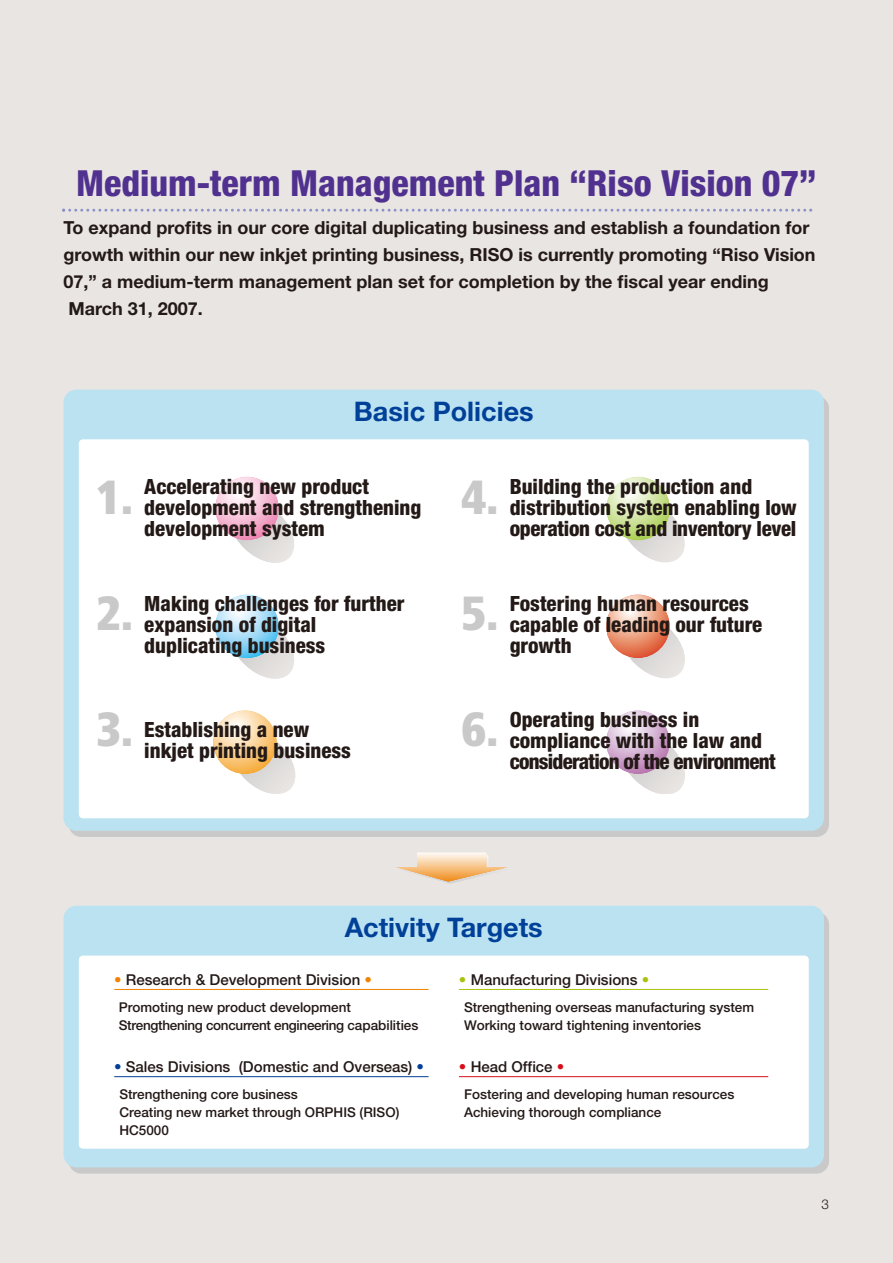
<style>
.page{position:relative;width:893px;height:1263px;background:#e9e5e2}
.page>*{position:absolute;margin:0;border:0;box-sizing:border-box;transform-origin:0 0}
.t1{font:900 condensed 47.85px "Frutiger";color:#c9c9ca}
.t2{font:800 condensed 36px "Helvetica Neue";color:#51318f}
.t3{font:700 27px "Helvetica Neue";color:#004098}
.t4{font:800 condensed 21px/21px "Helvetica Neue";color:#231916}
.t5{font:700 18px/27px "Helvetica Neue";color:#231916}
.t6{font:500 15px "Helvetica Neue";color:#231916}
.t7{font:500 13.5px/18px "Helvetica Neue";color:#231916}
.t8{font:300 13.5px "Helvetica Neue";color:#231916}
.s1{color:#f08300}
.s2{color:#abc10f}
.s3{color:#004098}
.s4{color:#d70e19}
</style>
<div class="page">
<div style="left:64px;top:390px;width:760px;height:441px;background:#bbe2f1;border-radius:13px"></div>
<div style="left:79px;top:439px;width:730px;height:379px;background:#fff;border-radius:4px"></div>
<div style="left:69px;top:912px;width:760px;height:262px;background:#c9c9ca;border-radius:13px"></div>
<svg style="left:627px;top:726px;width:57px;height:68px"></svg>
<svg style="left:606px;top:710px;width:63px;height:64px;background:#d8b7d6"></svg>
<svg style="left:619px;top:610px;width:65px;height:68px"></svg>
<svg style="left:606px;top:595px;width:63px;height:63px;background:#eda589"></svg>
<svg style="left:618px;top:498px;width:66px;height:65px"></svg>
<svg style="left:606px;top:477px;width:64px;height:63px;background:#d2e5a5"></svg>
<svg style="left:227px;top:498px;width:67px;height:65px"></svg>
<svg style="left:215px;top:477px;width:64px;height:63px;background:#f6c1d8"></svg>
<svg style="left:228px;top:732px;width:68px;height:62px"></svg>
<svg style="left:213px;top:711px;width:64px;height:63px;background:#fad297"></svg>
<svg style="left:227px;top:616px;width:67px;height:63px"></svg>
<svg style="left:215px;top:595px;width:64px;height:63px;background:#a7ddf7"></svg>
<div style="left:64px;top:906px;width:760px;height:261px;background:#bbe2f1;border-radius:13px"></div>
<div style="left:79px;top:956px;width:730px;height:193px;background:#fff;border-radius:4px"></div>
<hr style="left:114px;top:989px;width:315px;height:1px;background:#f08300">
<hr style="left:114px;top:1076px;width:315px;height:1px;background:#004098">
<hr style="left:459px;top:989px;width:309px;height:1px;background:#abc10f">
<hr style="left:459px;top:1076px;width:309px;height:1px;background:#d70e19">
<hr style="left:398px;top:883px;width:111px;height:1px;background:#cccccd">
<hr style="left:398px;top:882px;width:111px;height:1px;background:#cecfcf">
<hr style="left:398px;top:881px;width:111px;height:1px;background:#d0d0d1">
<hr style="left:398px;top:880px;width:111px;height:1px;background:#d2d2d3">
<hr style="left:398px;top:879px;width:111px;height:1px;background:#d3d4d4">
<hr style="left:398px;top:878px;width:111px;height:1px;background:#d5d6d6">
<hr style="left:398px;top:877px;width:111px;height:1px;background:#d7d8d8">
<hr style="left:398px;top:876px;width:111px;height:1px;background:#d9dada">
<hr style="left:398px;top:875px;width:111px;height:1px;background:#dbdbdc">
<hr style="left:398px;top:874px;width:111px;height:1px;background:#ddddde">
<hr style="left:398px;top:873px;width:111px;height:1px;background:#dfdfdf">
<hr style="left:398px;top:872px;width:111px;height:1px;background:#e0e0e1">
<hr style="left:398px;top:871px;width:111px;height:1px;background:#e2e3e3">
<hr style="left:398px;top:870px;width:111px;height:1px;background:#e4e4e4">
<hr style="left:398px;top:869px;width:111px;height:1px;background:#e6e6e6">
<hr style="left:398px;top:868px;width:111px;height:1px;background:#e7e8e8">
<hr style="left:398px;top:867px;width:111px;height:1px;background:#e9eaea">
<hr style="left:398px;top:866px;width:111px;height:1px;background:#ebebeb">
<hr style="left:398px;top:865px;width:111px;height:1px;background:#ededed">
<hr style="left:398px;top:864px;width:111px;height:1px;background:#eeefef">
<hr style="left:398px;top:863px;width:111px;height:1px;background:#f0f1f1">
<hr style="left:398px;top:862px;width:111px;height:1px;background:#f2f2f2">
<hr style="left:398px;top:861px;width:111px;height:1px;background:#f3f3f3">
<hr style="left:398px;top:860px;width:111px;height:1px;background:#f5f5f5">
<hr style="left:398px;top:859px;width:111px;height:1px;background:#f7f7f7">
<hr style="left:398px;top:858px;width:111px;height:1px;background:#f9f9f9">
<hr style="left:398px;top:857px;width:111px;height:1px;background:#fafafa">
<hr style="left:398px;top:856px;width:111px;height:1px;background:#fcfcfc">
<hr style="left:398px;top:855px;width:111px;height:1px;background:#fefefe">
<hr style="left:396px;top:881px;width:111px;height:1px;background:#f18b10">
<hr style="left:396px;top:880px;width:111px;height:1px;background:#f28f1d">
<hr style="left:396px;top:879px;width:111px;height:1px;background:#f29427">
<hr style="left:396px;top:878px;width:111px;height:1px;background:#f39830">
<hr style="left:396px;top:877px;width:111px;height:1px;background:#f39b38">
<hr style="left:396px;top:876px;width:111px;height:1px;background:#f4a041">
<hr style="left:396px;top:875px;width:111px;height:1px;background:#f4a449">
<hr style="left:396px;top:874px;width:111px;height:1px;background:#f5a851">
<hr style="left:396px;top:873px;width:111px;height:1px;background:#f6ac59">
<hr style="left:396px;top:872px;width:111px;height:1px;background:#f6b060">
<hr style="left:396px;top:871px;width:111px;height:1px;background:#f7b568">
<hr style="left:396px;top:870px;width:111px;height:1px;background:#f7b870">
<hr style="left:396px;top:869px;width:111px;height:1px;background:#f8bc78">
<hr style="left:396px;top:868px;width:111px;height:1px;background:#f8c080">
<hr style="left:396px;top:867px;width:111px;height:1px;background:#f9c487">
<hr style="left:396px;top:866px;width:111px;height:1px;background:#f9c88e">
<hr style="left:396px;top:865px;width:111px;height:1px;background:#facc97">
<hr style="left:396px;top:864px;width:111px;height:1px;background:#fad19f">
<hr style="left:396px;top:863px;width:111px;height:1px;background:#fbd4a7">
<hr style="left:396px;top:862px;width:111px;height:1px;background:#fbd8af">
<hr style="left:396px;top:861px;width:111px;height:1px;background:#fcdcb7">
<hr style="left:396px;top:860px;width:111px;height:1px;background:#fce0bf">
<hr style="left:396px;top:859px;width:111px;height:1px;background:#fde4c6">
<hr style="left:396px;top:858px;width:111px;height:1px;background:#fde7ce">
<hr style="left:396px;top:857px;width:111px;height:1px;background:#fdebd6">
<hr style="left:396px;top:856px;width:111px;height:1px;background:#feefdd">
<hr style="left:396px;top:855px;width:111px;height:1px;background:#fef3e5">
<hr style="left:396px;top:854px;width:111px;height:1px;background:#fff7ee">
<hr style="left:396px;top:853px;width:111px;height:1px;background:#fffbf6">
<svg style="left:62px;top:209px;width:750px;height:3px"></svg>
<h2 class="t2" style="left:76px;top:170px;width:742px">Medium-term Management Plan “Riso Vision 07”</h2>
<p class="t5" style="left:64px;top:216px;width:753px">To expand profits in our core digital duplicating business and establish a foundation for growth within our new inkjet printing business, RISO is currently promoting “Riso Vision 07,” a medium-term management plan set for completion by the fiscal year ending March 31, 2007.</p>
<p class="t3" style="left:354px;top:402px;width:181px">Basic Policies</p>
<h1 class="t1" style="left:96px;top:478px;width:39px">1.</h1>
<p class="t4" style="left:144px;top:478px;width:278px">Accelerating new product development and strengthening development system</p>
<h1 class="t1" style="left:461px;top:478px;width:39px">4.</h1>
<p class="t4" style="left:510px;top:478px;width:289px">Building the production and distribution system enabling low operation cost and inventory level</p>
<p class="t4" style="left:144px;top:594px;width:262px">Making challenges for further expansion of digital duplicating business</p>
<h1 class="t1" style="left:96px;top:594px;width:39px">2.</h1>
<h1 class="t1" style="left:461px;top:594px;width:39px">5.</h1>
<p class="t4" style="left:510px;top:594px;width:254px">Fostering human resources capable of leading our future growth</p>
<h1 class="t1" style="left:96px;top:710px;width:39px">3.</h1>
<h1 class="t1" style="left:461px;top:710px;width:39px">6.</h1>
<p class="t4" style="left:144px;top:721px;width:208px">Establishing a new inkjet printing business</p>
<p class="t4" style="left:510px;top:711px;width:267px">Operating business in compliance with the law and consideration of the environment</p>
<p class="t3" style="left:345px;top:918px;width:199px">Activity Targets</p>
<p class="t6" style="left:114px;top:974px;width:259px"><span class="s1">•</span> Research &amp; Development Division <span class="s1">•</span></p>
<p class="t6" style="left:459px;top:974px;width:192px"><span class="s2">•</span> Manufacturing Divisions <span class="s2">•</span></p>
<p class="t7" style="left:119px;top:999px;width:301px">Promoting new product development<br>Strengthening concurrent engineering capabilities</p>
<p class="t7" style="left:464px;top:999px;width:292px">Strengthening overseas manufacturing system<br>Working toward tightening inventories</p>
<p class="t6" style="left:114px;top:1061px;width:311px"><span class="s3">•</span> Sales Divisions (Domestic and Overseas) <span class="s3">•</span></p>
<p class="t6" style="left:459px;top:1061px;width:107px"><span class="s4">•</span> Head Office <span class="s4">•</span></p>
<p class="t7" style="left:119px;top:1087px;width:282px">Strengthening core business<br>Creating new market through ORPHIS (RISO)<br>HC5000</p>
<p class="t7" style="left:464px;top:1087px;width:272px">Fostering and developing human resources<br>Achieving thorough compliance</p>
<p class="t8" style="left:821px;top:1199px;width:9px">3</p>
</div>
